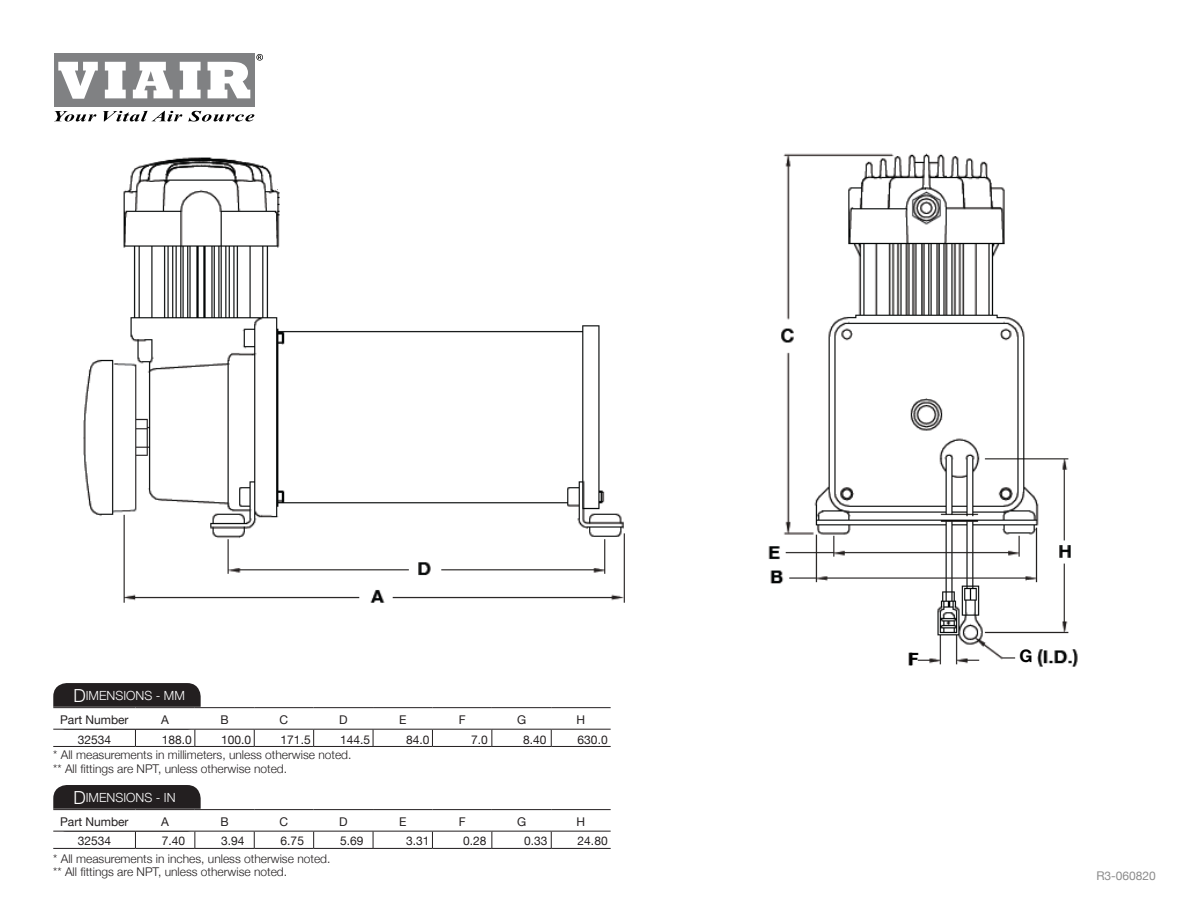
<style>
.page{position:relative;width:1188px;height:918px;background:#fff}
.page>*{position:absolute;margin:0;border:0;box-sizing:border-box;transform-origin:0 0}
.t1{font:700 17.25px "Helvetica Neue";color:#000}
.t2{font:300 12.6px "Helvetica Neue";color:#fff}
.t3{font:300 12px/13.5px "Helvetica Neue";color:#231f20}
.t4{font:12px "Helvetica Neue";color:#231f20}
.t5{font:12px "Helvetica Neue";color:#8c8c8c}
.s1{font-size:18px}
</style>
<div class="page">
<div style="left:54px;top:54px;width:201px;height:53px;background:#808183"></div>
<svg style="left:58px;top:62px;width:40px;height:37px"></svg>
<svg style="left:105px;top:62px;width:21px;height:36px"></svg>
<svg style="left:133px;top:62px;width:40px;height:36px"></svg>
<svg style="left:180px;top:62px;width:21px;height:36px"></svg>
<svg style="left:208px;top:62px;width:42px;height:36px"></svg>
<svg style="left:54px;top:111px;width:42px;height:11px"></svg>
<svg style="left:103px;top:111px;width:79px;height:11px"></svg>
<svg style="left:188px;top:111px;width:66px;height:11px"></svg>
<svg style="left:256px;top:54px;width:7px;height:7px"></svg>
<img style="left:83px;top:157px;width:542px;height:446px">
<img style="left:768px;top:153px;width:310px;height:514px">
<div style="left:1017px;top:646px;width:19px;height:21px;background:#fff"></div>
<div style="left:53px;top:683px;width:148px;height:47px;background:#231f20;border-radius:14px"></div>
<div style="left:53px;top:785px;width:148px;height:47px;background:#231f20;border-radius:14px"></div>
<div style="left:195px;top:708px;width:59px;height:21px;background:#fff"></div>
<div style="left:135px;top:708px;width:60px;height:21px;background:#fff"></div>
<div style="left:53px;top:708px;width:82px;height:21px;background:#fff"></div>
<svg style="left:194px;top:730px;width:1px;height:16px"></svg>
<svg style="left:254px;top:730px;width:1px;height:16px"></svg>
<svg style="left:313px;top:730px;width:1px;height:16px"></svg>
<svg style="left:373px;top:730px;width:1px;height:16px"></svg>
<svg style="left:432px;top:730px;width:1px;height:16px"></svg>
<svg style="left:491px;top:730px;width:1px;height:16px"></svg>
<svg style="left:551px;top:730px;width:1px;height:16px"></svg>
<hr style="left:195px;top:707px;width:59px;height:1px;background:#231f20">
<hr style="left:254px;top:707px;width:60px;height:1px;background:#231f20">
<hr style="left:314px;top:707px;width:59px;height:1px;background:#231f20">
<hr style="left:373px;top:707px;width:59px;height:1px;background:#231f20">
<hr style="left:432px;top:707px;width:60px;height:1px;background:#231f20">
<hr style="left:492px;top:707px;width:59px;height:1px;background:#231f20">
<hr style="left:551px;top:707px;width:60px;height:1px;background:#231f20">
<hr style="left:135px;top:729px;width:60px;height:1px;background:#231f20">
<hr style="left:195px;top:729px;width:59px;height:1px;background:#231f20">
<hr style="left:254px;top:729px;width:60px;height:1px;background:#231f20">
<hr style="left:314px;top:729px;width:59px;height:1px;background:#231f20">
<hr style="left:373px;top:729px;width:59px;height:1px;background:#231f20">
<hr style="left:432px;top:729px;width:60px;height:1px;background:#231f20">
<hr style="left:492px;top:729px;width:59px;height:1px;background:#231f20">
<hr style="left:551px;top:729px;width:60px;height:1px;background:#231f20">
<hr style="left:135px;top:746px;width:60px;height:1px;background:#231f20">
<hr style="left:195px;top:746px;width:59px;height:1px;background:#231f20">
<hr style="left:254px;top:746px;width:60px;height:1px;background:#231f20">
<hr style="left:314px;top:746px;width:59px;height:1px;background:#231f20">
<hr style="left:373px;top:746px;width:59px;height:1px;background:#231f20">
<hr style="left:432px;top:746px;width:60px;height:1px;background:#231f20">
<hr style="left:492px;top:746px;width:59px;height:1px;background:#231f20">
<hr style="left:551px;top:746px;width:60px;height:1px;background:#231f20">
<hr style="left:53px;top:729px;width:82px;height:1px;background:#231f20">
<svg style="left:135px;top:730px;width:1px;height:16px"></svg>
<hr style="left:53px;top:746px;width:82px;height:1px;background:#231f20">
<div style="left:195px;top:810px;width:59px;height:21px;background:#fff"></div>
<div style="left:135px;top:810px;width:60px;height:21px;background:#fff"></div>
<div style="left:53px;top:810px;width:82px;height:21px;background:#fff"></div>
<svg style="left:194px;top:832px;width:1px;height:16px"></svg>
<svg style="left:254px;top:832px;width:1px;height:16px"></svg>
<svg style="left:313px;top:832px;width:1px;height:16px"></svg>
<svg style="left:373px;top:832px;width:1px;height:16px"></svg>
<svg style="left:432px;top:832px;width:1px;height:16px"></svg>
<svg style="left:491px;top:832px;width:1px;height:16px"></svg>
<svg style="left:551px;top:832px;width:1px;height:16px"></svg>
<hr style="left:195px;top:809px;width:59px;height:1px;background:#231f20">
<hr style="left:254px;top:809px;width:60px;height:1px;background:#231f20">
<hr style="left:314px;top:809px;width:59px;height:1px;background:#231f20">
<hr style="left:373px;top:809px;width:59px;height:1px;background:#231f20">
<hr style="left:432px;top:809px;width:60px;height:1px;background:#231f20">
<hr style="left:492px;top:809px;width:59px;height:1px;background:#231f20">
<hr style="left:551px;top:809px;width:60px;height:1px;background:#231f20">
<hr style="left:135px;top:831px;width:60px;height:1px;background:#231f20">
<hr style="left:195px;top:831px;width:59px;height:1px;background:#231f20">
<hr style="left:254px;top:831px;width:60px;height:1px;background:#231f20">
<hr style="left:314px;top:831px;width:59px;height:1px;background:#231f20">
<hr style="left:373px;top:831px;width:59px;height:1px;background:#231f20">
<hr style="left:432px;top:831px;width:60px;height:1px;background:#231f20">
<hr style="left:492px;top:831px;width:59px;height:1px;background:#231f20">
<hr style="left:551px;top:831px;width:60px;height:1px;background:#231f20">
<hr style="left:135px;top:848px;width:60px;height:1px;background:#231f20">
<hr style="left:195px;top:848px;width:59px;height:1px;background:#231f20">
<hr style="left:254px;top:848px;width:60px;height:1px;background:#231f20">
<hr style="left:314px;top:848px;width:59px;height:1px;background:#231f20">
<hr style="left:373px;top:848px;width:59px;height:1px;background:#231f20">
<hr style="left:432px;top:848px;width:60px;height:1px;background:#231f20">
<hr style="left:492px;top:848px;width:59px;height:1px;background:#231f20">
<hr style="left:551px;top:848px;width:60px;height:1px;background:#231f20">
<hr style="left:53px;top:831px;width:82px;height:1px;background:#231f20">
<svg style="left:135px;top:832px;width:1px;height:16px"></svg>
<hr style="left:53px;top:848px;width:82px;height:1px;background:#231f20">
<svg style="left:277px;top:153px;width:493px;height:114px"></svg>
<p class="t2" style="left:73px;top:686px;width:113px"><span class="s1">D</span>IMENSIONS - MM</p>
<p class="t4" style="left:60px;top:711px;width:70px">Part Number</p>
<p class="t4" style="left:161px;top:711px;width:9px">A</p>
<p class="t4" style="left:220px;top:711px;width:10px">B</p>
<p class="t4" style="left:280px;top:711px;width:10px">C</p>
<p class="t4" style="left:339px;top:711px;width:10px">D</p>
<p class="t4" style="left:399px;top:711px;width:9px">E</p>
<p class="t4" style="left:459px;top:711px;width:8px">F</p>
<p class="t4" style="left:517px;top:711px;width:11px">G</p>
<p class="t4" style="left:577px;top:711px;width:10px">H</p>
<p class="t4" style="left:78px;top:731px;width:35px">32534</p>
<p class="t4" style="left:162px;top:731px;width:32px">188.0</p>
<p class="t4" style="left:221px;top:731px;width:32px">100.0</p>
<p class="t4" style="left:281px;top:731px;width:32px">171.5</p>
<p class="t4" style="left:340px;top:731px;width:32px">144.5</p>
<p class="t4" style="left:406px;top:731px;width:25px">84.0</p>
<p class="t4" style="left:471px;top:731px;width:18px">7.0</p>
<p class="t4" style="left:523px;top:731px;width:25px">8.40</p>
<p class="t4" style="left:578px;top:731px;width:32px">630.0</p>
<p class="t3" style="left:53px;top:747px;width:300px">* All measurements in millimeters, unless otherwise noted. ** All fittings are NPT, unless otherwise noted.</p>
<p class="t2" style="left:73px;top:788px;width:104px"><span class="s1">D</span>IMENSIONS - IN</p>
<p class="t4" style="left:60px;top:813px;width:70px">Part Number</p>
<p class="t4" style="left:161px;top:813px;width:9px">A</p>
<p class="t4" style="left:220px;top:813px;width:10px">B</p>
<p class="t4" style="left:280px;top:813px;width:10px">C</p>
<p class="t4" style="left:339px;top:813px;width:10px">D</p>
<p class="t4" style="left:399px;top:813px;width:9px">E</p>
<p class="t4" style="left:459px;top:813px;width:8px">F</p>
<p class="t4" style="left:517px;top:813px;width:11px">G</p>
<p class="t4" style="left:577px;top:813px;width:10px">H</p>
<p class="t4" style="left:78px;top:833px;width:35px">32534</p>
<p class="t4" style="left:162px;top:833px;width:25px">7.40</p>
<p class="t4" style="left:221px;top:833px;width:25px">3.94</p>
<p class="t4" style="left:281px;top:833px;width:25px">6.75</p>
<p class="t4" style="left:340px;top:833px;width:25px">5.69</p>
<p class="t4" style="left:406px;top:833px;width:25px">3.31</p>
<p class="t4" style="left:463px;top:833px;width:25px">0.28</p>
<p class="t4" style="left:524px;top:833px;width:25px">0.33</p>
<p class="t4" style="left:578px;top:833px;width:32px">24.80</p>
<p class="t3" style="left:53px;top:851px;width:279px">* All measurements in inches, unless otherwise noted. ** All fittings are NPT, unless otherwise noted.</p>
<h1 class="t1" style="left:909px;top:645px;width:12px">F</h1>
<h1 class="t1" style="left:1020px;top:642px;width:15px">G</h1>
<p class="t5" style="left:1096px;top:867px;width:61px">R3-060820</p>
</div>
